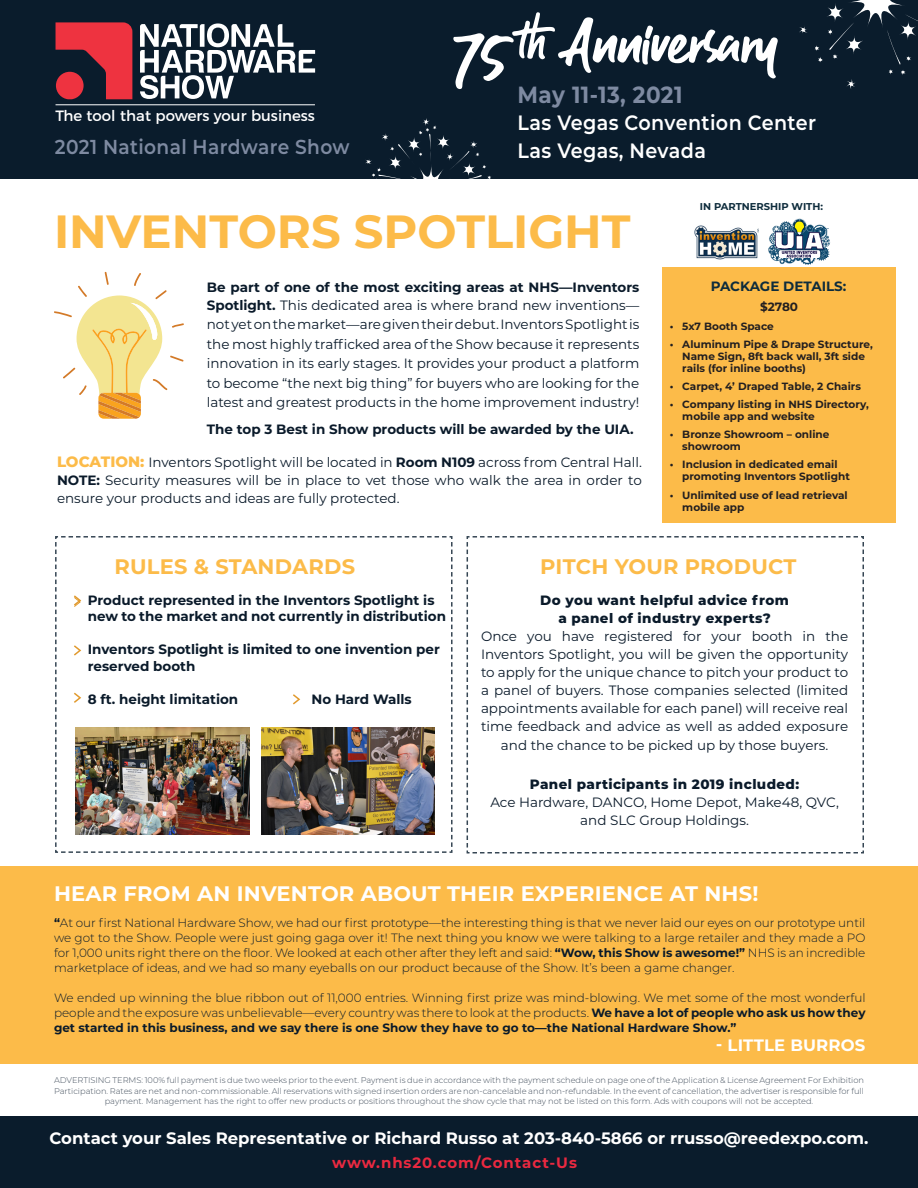
<style>
.page{position:relative;width:918px;height:1188px;background:#fff}
.page>*{position:absolute;margin:0;border:0;box-sizing:border-box;transform-origin:0 0}
.t1{font:82.05px "Guthen Bloots Personal Use";color:#fff}
.t2{font:63.75px "Guthen Bloots Personal Use";color:#fff}
.t3{font:700 46.5px "Montserrat";color:#fcbb49}
.t4{font:700 23.4px "Montserrat";letter-spacing:.02em;color:#7e8aa1;scale:.92 1}
.t5{font:700 21px "Montserrat";letter-spacing:.01em;color:#fff}
.t6{font:700 21px "Montserrat";letter-spacing:.01em;color:#fcbb49}
.t7{font:600 20.7px "Montserrat";letter-spacing:.02em;color:#fff;scale:.92 1}
.t8{font:600 20.1px "Montserrat";letter-spacing:.02em;color:#7e8aa1;scale:.92 1}
.t9{font:700 16.5px "Montserrat";color:#fff}
.t10{font:15px "Montserrat";color:#fff}
.t11{font:700 15px "Montserrat";letter-spacing:.06em;color:#ea2940}
.t12{font:13.5px/18px "Montserrat";color:#0a1a2a;text-align:justify}
.t13{font:700 13.5px/16.5px "Montserrat";color:#0a1a2a}
.t14{font:800 13.5px "Montserrat";letter-spacing:.03em;color:#0a1a2a}
.t15{font:700 13.5px "Montserrat";color:#0e2c3c}
.t16{font:300 12px/15px "Montserrat";color:#0a1a2a;text-align:justify}
.t17{font:700 12px "Montserrat";color:#231f20}
.t18{font:700 10.5px/12px "Montserrat";color:#231f20}
.t19{font:700 9.9px "Montserrat";color:#0e2c3c}
.t20{font:300 8.25px/10.5px "Montserrat";color:#414d5b;text-align:center}
.s1{font-weight:400}
.s2{font-weight:800;font-size:15px;color:#fcbb49}
.s3{font-weight:700}
</style>
<div class="page">
<div style="left:0;top:867px;width:918px;height:197px;background:#fcbb49"></div>
<div style="left:0;top:1116px;width:918px;height:72px;background:#0a1c2c"></div>
<svg style="left:466px;top:536px;width:398px;height:318px"></svg>
<svg style="left:55px;top:536px;width:398px;height:317px"></svg>
<img style="left:769px;top:218px;width:62px;height:47px">
<img style="left:694px;top:225px;width:65px;height:35px">
<div style="left:0;top:0;width:918px;height:178px;background:#0a1c2c"></div>
<svg style="left:365px;top:118px;width:126px;height:61px"></svg>
<svg style="left:140px;top:23px;width:175px;height:76px"></svg>
<hr style="left:56px;top:105px;width:259px;height:1px;background:#fff">
<svg style="left:56px;top:22px;width:76px;height:77px"></svg>
<svg style="left:799px;top:26px;width:8px;height:7px"></svg>
<svg style="left:814px;top:0;width:104px;height:89px"></svg>
<div style="left:662px;top:267px;width:233px;height:255px;background:#fcbb49"></div>
<img style="left:75px;top:728px;width:174px;height:107px">
<img style="left:261px;top:728px;width:173px;height:107px">
<svg style="left:54px;top:271px;width:130px;height:148px"></svg>
<p class="t10" style="left:56px;top:104px;width:261px">The tool that powers your business</p>
<p class="t1" style="left:458px;top:-3px;width:112px;rotate:3deg">75<sup>th</sup></p>
<p class="t2" style="left:570px;top:2px;width:210px">Anniversary</p>
<p class="t4" style="left:518px;top:77px;width:181px">May 11-13, 2021</p>
<p class="t7" style="left:518px;top:108px;width:326px">Las Vegas Convention Center</p>
<p class="t8" style="left:55px;top:133px;width:322px">2021 National Hardware Show</p>
<p class="t7" style="left:518px;top:136px;width:206px">Las Vegas, Nevada</p>
<p class="t3" style="left:54px;top:197px;width:578px">INVENTORS SPOTLIGHT</p>
<p class="t13" style="left:207px;top:277px;width:434px;line-height:18px">Be part of one of the most exciting areas at NHS—Inventors<br>Spotlight. <span class="s1">This dedicated area is where brand new inventions—</span></p>
<p class="t12" style="left:207px;top:314px;width:434px;line-height:19.5px">not yet on the market—are given their debut. Inventors Spotlight is the most highly trafficked area of the Show because it represents innovation in its early stages. It provides your product a platform to become “the next big thing” for buyers who are looking for the latest and greatest products in the home improvement industry!</p>
<p class="t13" style="left:207px;top:421px;width:428px">The top 3 Best in Show products will be awarded by the UIA.</p>
<p class="t12" style="left:57px;top:452px;width:586px"><span class="s2">LOCATION:</span> Inventors Spotlight will be located in <span class="s3">Room N109</span> across from Central Hall.<br><span class="s3">NOTE:</span> Security measures will be in place to vet those who walk the area in order to ensure your products and ideas are fully protected.</p>
<p class="t19" style="left:700px;top:199px;width:125px">IN PARTNERSHIP WITH:</p>
<p class="t15" style="left:711px;top:276px;width:137px">PACKAGE DETAILS:</p>
<p class="t17" style="left:760px;top:299px;width:40px">$2780</p>
<p class="t18" style="left:670px;top:319px;width:105px">• 5x7 Booth Space</p>
<p class="t18" style="left:682px;top:338px;width:192px;text-indent:-12px">• Aluminum Pipe &amp; Drape Structure,<br>Name Sign, 8ft back wall, 3ft side rails (for inline booths)</p>
<p class="t18" style="left:670px;top:380px;width:193px">• Carpet, 4’ Draped Table, 2 Chairs</p>
<p class="t18" style="left:682px;top:398px;width:188px;text-indent:-12px">• Company listing in NHS Directory, mobile app and website</p>
<p class="t18" style="left:682px;top:428px;width:149px;text-indent:-12px">• Bronze Showroom – online showroom</p>
<p class="t18" style="left:682px;top:458px;width:169px;text-indent:-12px">• Inclusion in dedicated email promoting Inventors Spotlight</p>
<p class="t18" style="left:682px;top:488px;width:167px;text-indent:-12px">• Unlimited use of lead retrieval mobile app</p>
<p class="t6" style="left:114px;top:551px;width:242px">RULES &amp; STANDARDS</p>
<p class="t13" style="left:88px;top:591px;width:360px">Product represented in the Inventors Spotlight is new to the market and not currently in distribution</p>
<p class="t13" style="left:88px;top:641px;width:354px">Inventors Spotlight is limited to one invention per reserved booth</p>
<p class="t13" style="left:88px;top:690px;width:152px">8 ft. height limitation</p>
<p class="t13" style="left:311px;top:690px;width:102px">No Hard Walls</p>
<p class="t6" style="left:540px;top:551px;width:258px">PITCH YOUR PRODUCT</p>
<p class="t14" style="left:540px;top:590px;width:250px">Do you want helpful advice from</p>
<p class="t14" style="left:558px;top:608px;width:214px">a panel of industry experts?</p>
<p class="t12" style="left:481px;top:627px;width:369px">Once you have registered for your booth in the Inventors Spotlight, you will be given the opportunity to apply for the unique chance to pitch your product to a panel of buyers. Those companies selected (limited appointments available for each panel) will receive real time feedback and advice as well as added exposure</p>
<p class="t12" style="left:501px;top:736px;width:329px">and the chance to be picked up by those buyers.</p>
<p class="t14" style="left:530px;top:775px;width:271px">Panel participants in 2019 included:</p>
<p class="t12" style="left:490px;top:793px;width:350px">Ace Hardware, DANCO, Home Depot, Make48, QVC,</p>
<p class="t12" style="left:580px;top:811px;width:170px">and SLC Group Holdings.</p>
<p class="t5" style="left:54px;top:878px;width:706px">HEAR FROM AN INVENTOR ABOUT THEIR EXPERIENCE AT NHS!</p>
<p class="t16" style="left:54px;top:914px;width:813px"><span class="s3">“</span>At our first National Hardware Show, we had our first prototype—the interesting thing is that we never laid our eyes on our prototype until we got to the Show. People were just going gaga over it! The next thing you know we were talking to a large retailer and they made a PO for 1,000 units right there on the floor. We looked at each other after they left and said: <span class="s3">“Wow, this Show is awesome!”</span> NHS is an incredible marketplace of ideas, and we had so many eyeballs on our product because of the Show. It’s been a game changer.</p>
<p class="t16" style="left:54px;top:989px;width:813px">We ended up winning the blue ribbon out of 11,000 entries. Winning first prize was mind-blowing. We met some of the most wonderful people and the exposure was unbelievable—every country was there to look at the products. <span class="s3">We have a lot of people who ask us how they get started in this business, and we say there is one Show they have to go to—the National Hardware Show.”</span></p>
<p class="t9" style="left:716px;top:1033px;width:151px">- LITTLE BURROS</p>
<p class="t20" style="left:54px;top:1075px;width:812px">ADVERTISING TERMS: 100% full payment is due two weeks prior to the event. Payment is due in accordance with the payment schedule on page one of the Application &amp; License Agreement For Exhibition<br>Participation. Rates are net and non-commissionable. All reservations with signed insertion orders are non-cancelable and non-refundable. In the event of cancellation, the advertiser is responsible for full payment. Management has the right to offer new products or positions throughout the show cycle that may not be listed on this form. Ads with coupons will not be accepted.</p>
<p class="t9" style="left:49px;top:1126px;width:821px">Contact your Sales Representative or Richard Russo at 203-840-5866 or rrusso@reedexpo.com.</p>
<p class="t11" style="left:332px;top:1152px;width:246px">www.nhs20.com/Contact-Us</p>
</div>
